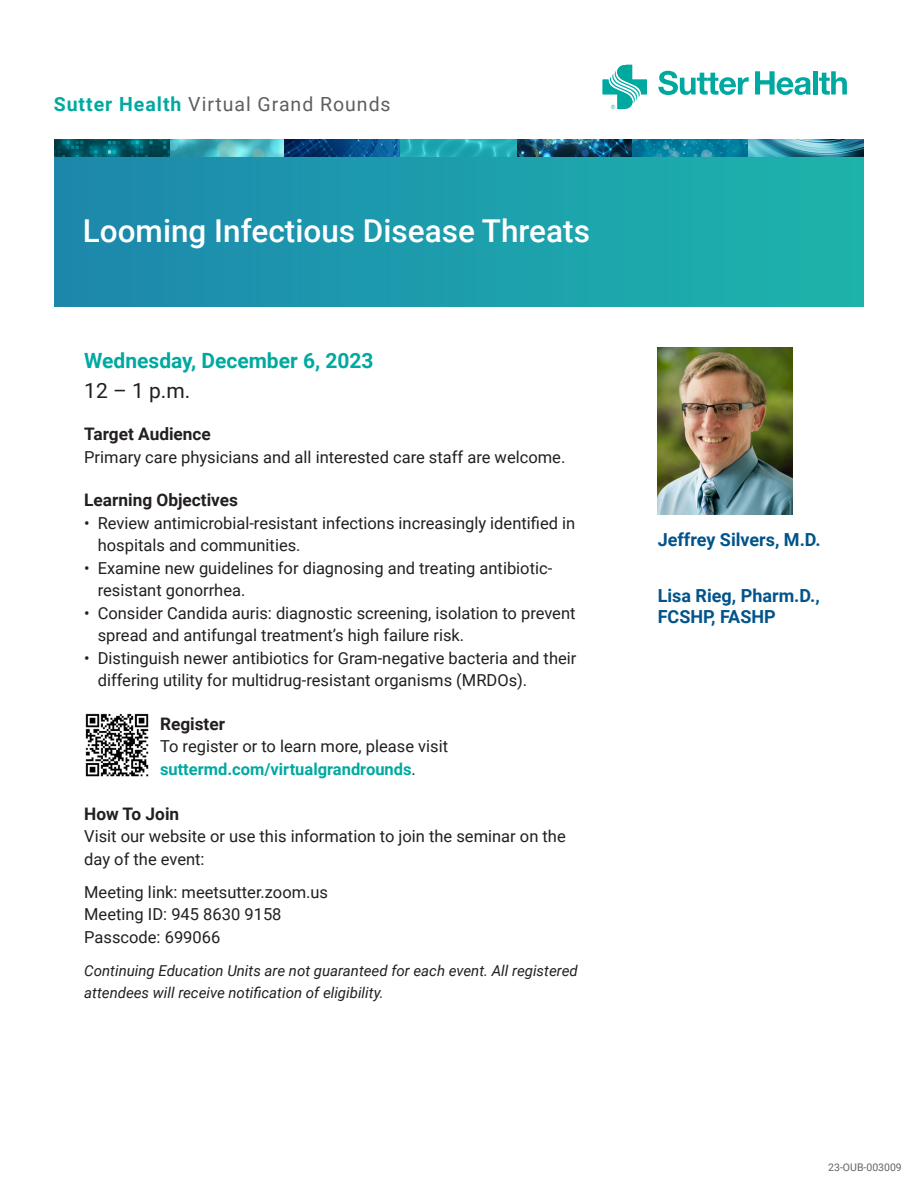
<style>
.page{position:relative;width:918px;height:1188px;background:#fff}
.page>*{position:absolute;margin:0;border:0;box-sizing:border-box;transform-origin:0 0}
.t1{font:500 31.5px "Roboto";color:#fff}
.t2{font:700 21px "Roboto";color:#00a9a0}
.t3{font:21px "Roboto";color:#231f20}
.t4{font:19.5px "Roboto";letter-spacing:.05em;color:#5f5f62}
.t5{font:700 18px/21px "Roboto";color:#00548b}
.t6{font:700 17.25px "Roboto";color:#231f20}
.t7{font:16.5px/22.5px "Roboto";color:#231f20}
.t8{font:italic 15px/22.5px "Roboto";color:#231f20}
.t9{font:10.5px "Roboto";color:#636366}
.s1{font-weight:700;color:#00a9a0}
</style>
<div class="page">
<img style="left:85px;top:713px;width:64px;height:64px">
<svg style="left:603px;top:65px;width:44px;height:44px"></svg>
<svg style="left:658px;top:71px;width:91px;height:24px"></svg>
<svg style="left:755px;top:71px;width:56px;height:24px"></svg>
<div style="left:813px;top:71px;width:5px;height:23px;background:#00a9a0"></div>
<svg style="left:819px;top:71px;width:28px;height:24px"></svg>
<div style="left:54px;top:153px;width:810px;height:154px;background:linear-gradient(to right,#1d87ad,#1db4ab)"></div>
<img style="left:170px;top:140px;width:694px;height:17px">
<svg style="left:54px;top:140px;width:116px;height:17px;background:#005a65"></svg>
<img style="left:658px;top:347px;width:134px;height:168px">
<p class="t4" style="left:54px;top:91px;width:338px"><span class="s1">Sutter Health</span> Virtual Grand Rounds</p>
<h1 class="t1" style="left:83px;top:209px;width:509px">Looming Infectious Disease Threats</h1>
<p class="t2" style="left:84px;top:346px;width:291px">Wednesday, December 6, 2023</p>
<p class="t3" style="left:84px;top:376px;width:108px">12 – 1 p.m.</p>
<h2 class="t6" style="left:84px;top:422px;width:128px">Target Audience</h2>
<p class="t7" style="left:84px;top:445px;width:483px">Primary care physicians and all interested care staff are welcome.</p>
<h2 class="t6" style="left:84px;top:488px;width:155px">Learning Objectives</h2>
<p class="t7" style="left:98px;top:511px;width:479px;text-indent:-13px">• Review antimicrobial-resistant infections increasingly identified in hospitals and communities.</p>
<p class="t7" style="left:98px;top:556px;width:456px;text-indent:-13px">• Examine new guidelines for diagnosing and treating antibiotic&shy;resistant gonorrhea.</p>
<p class="t7" style="left:98px;top:601px;width:479px;text-indent:-13px">• Consider Candida auris: diagnostic screening, isolation to prevent spread and antifungal treatment’s high failure risk.</p>
<p class="t7" style="left:98px;top:646px;width:480px;text-indent:-13px">• Distinguish newer antibiotics for Gram-negative bacteria and their differing utility for multidrug-resistant organisms (MRDOs).</p>
<h2 class="t6" style="left:160px;top:712px;width:67px">Register</h2>
<p class="t7" style="left:160px;top:735px;width:290px">To register or to learn more, please visit <span class="s1">suttermd.com/virtualgrandrounds</span>.</p>
<h2 class="t6" style="left:84px;top:802px;width:97px">How To Join</h2>
<p class="t7" style="left:84px;top:825px;width:483px">Visit our website or use this information to join the seminar on the day of the event:</p>
<p class="t7" style="left:84px;top:880px;width:245px">Meeting link: meetsutter.zoom.us</p>
<p class="t7" style="left:84px;top:903px;width:199px">Meeting ID: 945 8630 9158</p>
<p class="t7" style="left:84px;top:925px;width:138px">Passcode: 699066</p>
<p class="t8" style="left:84px;top:959px;width:495px">Continuing Education Units are not guaranteed for each event. All registered attendees will receive notification of eligibility.</p>
<p class="t5" style="left:658px;top:529px;width:165px">Jeffrey Silvers, M.D.</p>
<p class="t5" style="left:658px;top:585px;width:164px">Lisa Rieg, Pharm.D.,<br>FCSHP, FASHP</p>
<p class="t9" style="left:828px;top:1160px;width:75px">23-OUB-003009</p>
</div>
